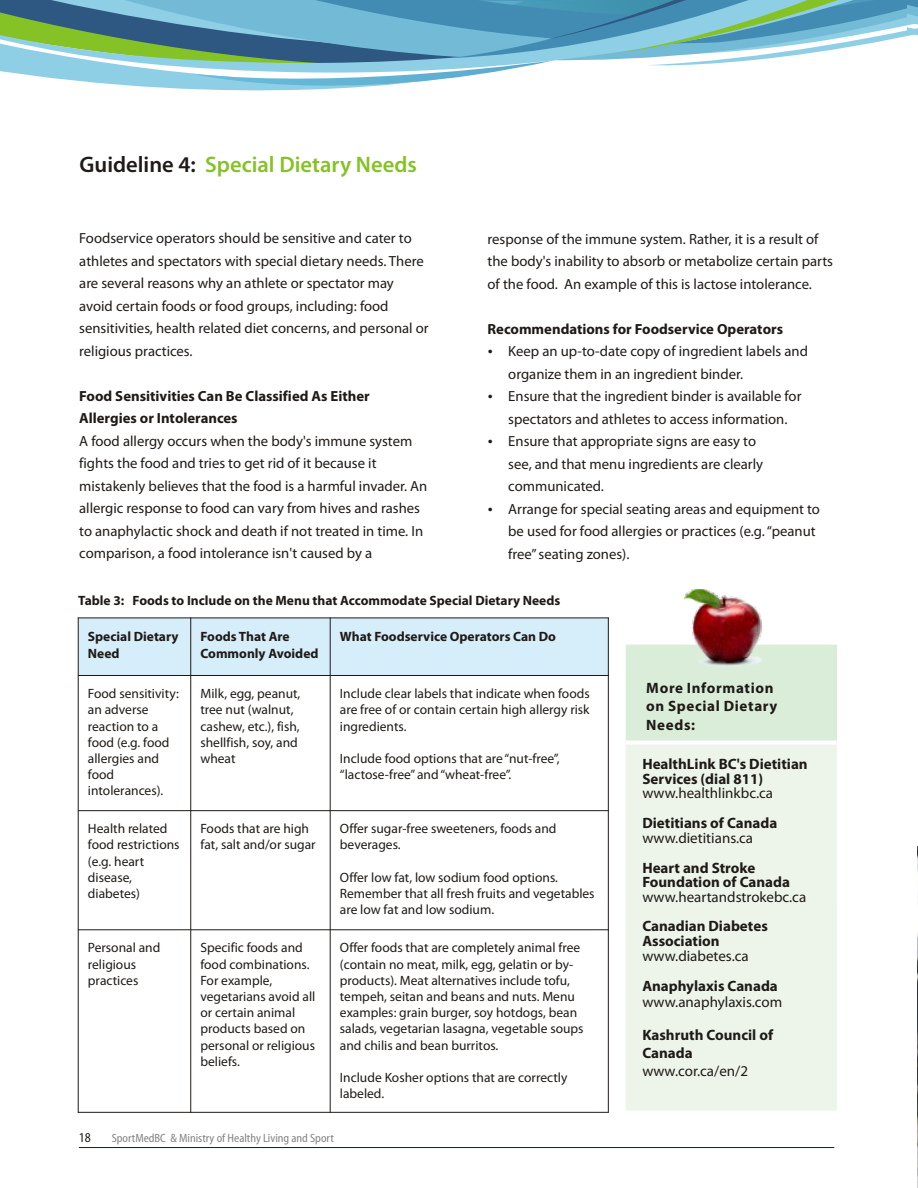
<style>
.page{position:relative;width:918px;height:1188px;background:#fff}
.page>*{position:absolute;margin:0;border:0;box-sizing:border-box;transform-origin:0 0}
.t1{font:600 22.5px "Myriad Pro";color:#85c226}
.t2{font:700 15px/15px "Myriad Pro";color:#1f1a17}
.t3{font:15px "Myriad Pro";color:#1f1a17}
.t4{font:700 15px/18.5px "Myriad Pro";letter-spacing:.045em;color:#1f1a17}
.t5{font:14.7px/22.5px "Myriad Pro";color:#1f1a17}
.t6{font:700 14.7px/22.5px "Myriad Pro";color:#1f1a17}
.t7{font:13.5px/16.2px "Myriad Pro";color:#1f1a17}
.t8{font:700 13.5px/16.8px "Myriad Pro";color:#1f1a17}
.t9{font:13.5px "Myriad MM 400 wt 444 wd";color:#1f1a17}
.t10{font:12px "Myriad MM 400 wt 444 wd";color:#828282}
.s1{color:#1f1a17}
</style>
<div class="page">
<div style="left:626px;top:644px;width:211px;height:467px;background:#edf5eb"></div>
<div style="left:626px;top:645px;width:211px;height:99px;background:#d9edd9"></div>
<div style="left:78px;top:618px;width:113px;height:57px;background:#d6edfa"></div>
<div style="left:191px;top:618px;width:139px;height:57px;background:#d6edfa"></div>
<div style="left:330px;top:618px;width:278px;height:57px;background:#d6edfa"></div>
<hr style="left:78px;top:618px;width:1px;height:495px;background:#1f1a17">
<hr style="left:190px;top:618px;width:1px;height:495px;background:#1f1a17">
<hr style="left:330px;top:618px;width:1px;height:495px;background:#1f1a17">
<hr style="left:608px;top:618px;width:1px;height:495px;background:#1f1a17">
<hr style="left:78px;top:1112px;width:531px;height:1px;background:#1f1a17">
<hr style="left:78px;top:929px;width:531px;height:1px;background:#1f1a17">
<hr style="left:78px;top:810px;width:531px;height:1px;background:#1f1a17">
<hr style="left:78px;top:675px;width:531px;height:1px;background:#1f1a17">
<hr style="left:78px;top:618px;width:531px;height:1px;background:#1f1a17">
<hr style="left:626px;top:741px;width:211px;height:4px;background:#fff">
<img style="left:917px;top:846px;width:1px;height:342px">
<svg style="left:0;top:0;width:918px;height:91px"></svg>
<hr style="left:79px;top:1147px;width:755px;height:1px;background:#1f1a17">
<img style="left:685px;top:590px;width:77px;height:77px">
<h1 class="t1" style="left:80px;top:155px;width:339px"><span class="s1">Guideline 4:</span> Special Dietary Needs</h1>
<p class="t5" style="left:79px;top:228px;width:351px">Foodservice operators should be sensitive and cater to athletes and spectators with special dietary needs. There are several reasons why an athlete or spectator may avoid certain foods or food groups, including: food sensitivities, health related diet concerns, and personal or religious practices.</p>
<p class="t6" style="left:79px;top:386px;width:292px">Food Sensitivities Can Be Classified As Either<br>Allergies or Intolerances</p>
<p class="t5" style="left:79px;top:431px;width:350px">A food allergy occurs when the body's immune system fights the food and tries to get rid of it because it mistakenly believes that the food is a harmful invader. An allergic response to food can vary from hives and rashes to anaphylactic shock and death if not treated in time. In comparison, a food intolerance isn't caused by a</p>
<p class="t5" style="left:488px;top:229px;width:347px">response of the immune system. Rather, it is a result of the body's inability to absorb or metabolize certain parts of the food. An example of this is lactose intolerance.</p>
<p class="t6" style="left:488px;top:319px;width:297px">Recommendations for Foodservice Operators</p>
<p class="t5" style="left:508px;top:341px;width:301px;text-indent:-21px">•Keep an up-to-date copy of ingredient labels and organize them in an ingredient binder.</p>
<p class="t5" style="left:488px;top:386px;width:315px;text-align:center">•Ensure that the ingredient binder is available for spectators and athletes to access information.</p>
<p class="t5" style="left:508px;top:431px;width:256px;text-indent:-21px">•Ensure that appropriate signs are easy to see, and that menu ingredients are clearly communicated.</p>
<p class="t5" style="left:508px;top:499px;width:313px;text-indent:-21px">•Arrange for special seating areas and equipment to be used for food allergies or practices (e.g. “peanut free” seating zones).</p>
<p class="t8" style="left:78px;top:593px;width:484px">Table 3: Foods to Include on the Menu that Accommodate Special Dietary Needs</p>
<p class="t8" style="left:88px;top:629px;width:92px">Special Dietary<br>Need</p>
<p class="t8" style="left:200px;top:629px;width:120px">Foods That Are<br>Commonly Avoided</p>
<p class="t8" style="left:340px;top:629px;width:218px">What Foodservice Operators Can Do</p>
<p class="t7" style="left:88px;top:687px;width:92px">Food sensitivity: an adverse reaction to a food (e.g. food allergies and food intolerances).</p>
<p class="t7" style="left:200px;top:687px;width:101px">Milk, egg, peanut, tree nut (walnut, cashew, etc.), fish, shellfish, soy, and wheat</p>
<p class="t7" style="left:340px;top:687px;width:251px;text-align:justify">Include clear labels that indicate when foods are free of or contain certain high allergy risk ingredients.</p>
<p class="t7" style="left:340px;top:751px;width:221px">Include food options that are “nut-free”, “lactose-free” and “wheat-free”.</p>
<p class="t7" style="left:88px;top:822px;width:93px">Health related food restrictions (e.g. heart disease, diabetes)</p>
<p class="t7" style="left:200px;top:822px;width:117px">Foods that are high fat, salt and/or sugar</p>
<p class="t7" style="left:340px;top:822px;width:218px">Offer sugar-free sweeteners, foods and beverages.</p>
<p class="t7" style="left:340px;top:870px;width:256px">Offer low fat, low sodium food options.<br>Remember that all fresh fruits and vegetables are low fat and low sodium.</p>
<p class="t7" style="left:88px;top:941px;width:74px">Personal and religious practices</p>
<p class="t7" style="left:200px;top:941px;width:116px">Specific foods and food combinations.<br>For example, vegetarians avoid all or certain animal products based on personal or religious beliefs.</p>
<p class="t7" style="left:340px;top:941px;width:245px">Offer foods that are completely animal free (contain no meat, milk, egg, gelatin or by&shy;products). Meat alternatives include tofu, tempeh, seitan and beans and nuts. Menu examples: grain burger, soy hotdogs, bean salads, vegetarian lasagna, vegetable soups and chilis and bean burritos.</p>
<p class="t7" style="left:340px;top:1071px;width:229px">Include Kosher options that are correctly labeled.</p>
<p class="t9" style="left:79px;top:1132px;width:14px">18</p>
<p class="t10" style="left:112px;top:1133px;width:224px">SportMedBC &amp; Ministry of Healthy Living and Sport</p>
<p class="t4" style="left:646px;top:680px;width:133px">More Information on Special Dietary<br>Needs:</p>
<p class="t2" style="left:642px;top:758px;width:167px">HealthLink BC's Dietitian<br>Services (dial 811)</p>
<p class="t3" style="left:642px;top:787px;width:132px">www.healthlinkbc.ca</p>
<p class="t2" style="left:642px;top:817px;width:137px">Dietitians of Canada</p>
<p class="t3" style="left:642px;top:831px;width:112px">www.dietitians.ca</p>
<p class="t2" style="left:642px;top:861px;width:149px">Heart and Stroke<br>Foundation of Canada</p>
<p class="t3" style="left:642px;top:891px;width:165px">www.heartandstrokebc.ca</p>
<p class="t2" style="left:642px;top:920px;width:127px">Canadian Diabetes<br>Association</p>
<p class="t3" style="left:642px;top:950px;width:108px">www.diabetes.ca</p>
<p class="t2" style="left:642px;top:979px;width:137px">Anaphylaxis Canada</p>
<p class="t3" style="left:642px;top:996px;width:141px">www.anaphylaxis.com</p>
<p class="t2" style="left:642px;top:1027px;width:132px;line-height:18.1px">Kashruth Council of<br>Canada</p>
<p class="t3" style="left:642px;top:1065px;width:107px">www.cor.ca/en/2</p>
</div>
